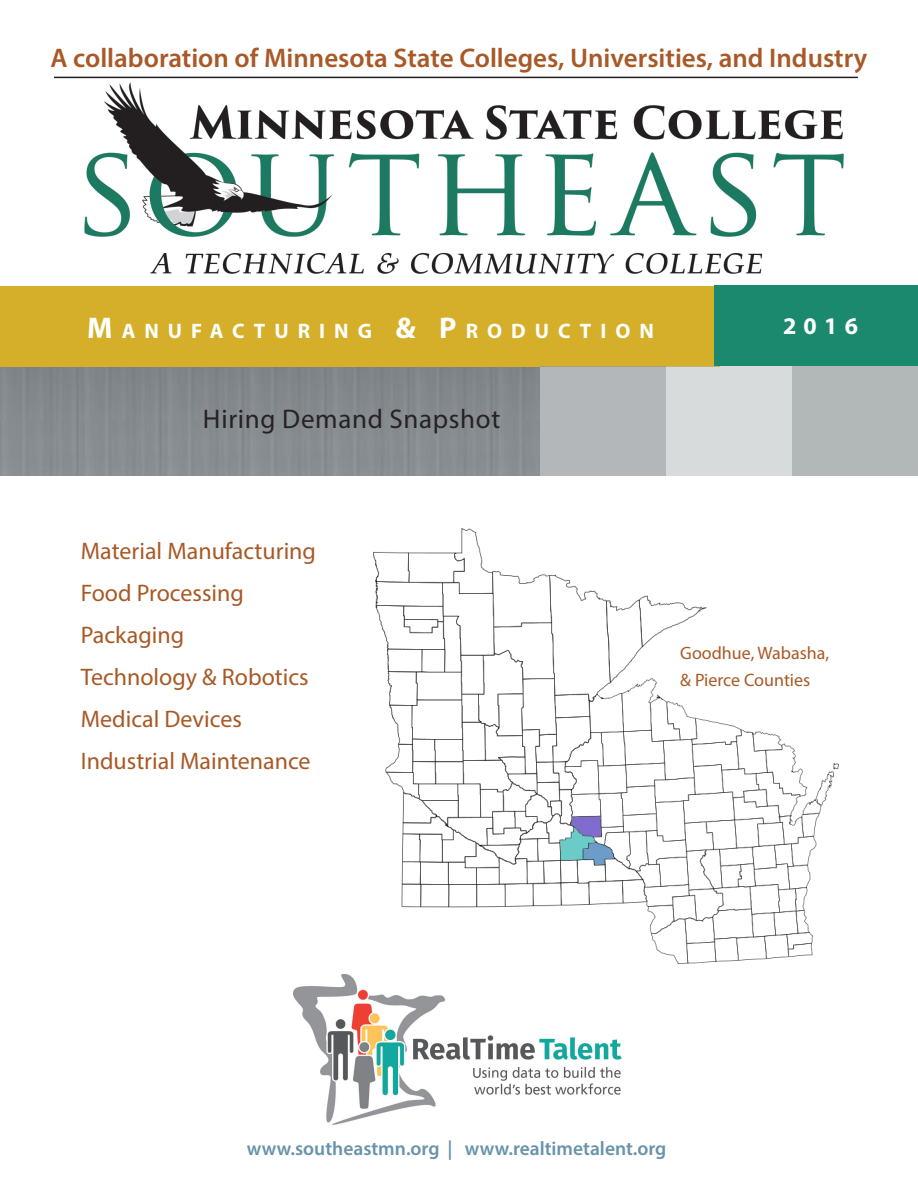
<style>
.page{position:relative;width:918px;height:1188px;background:#fff}
.page>*{position:absolute;margin:0;border:0;box-sizing:border-box;transform-origin:0 0}
.News_title_flash{font:600 27px "Myriad Pro";color:#a85927}
.Cover_page_tagline{font:27px "Myriad Pro";letter-spacing:.025em;color:#252223}
.Head_1{font:24px "Myriad Pro";color:#a85926}
.Cover_page_title{font:700 24px "Myriad Pro";color:#fff}
.Cover_page_title-2{font:700 21px "Myriad Pro";letter-spacing:.43em;color:#fff}
.News_title_flash-2{font:600 19.5px "Myriad Pro";color:#6793ac}
.Head_1-2{font:18px "Myriad Pro";color:#a85926}
.s1{font-size:30px}
</style>
<div class="page">
<img style="left:84px;top:82px;width:760px;height:192px">
<hr style="left:54px;top:77px;width:804px;height:1px;background:#231f20">
<div style="left:0;top:286px;width:720px;height:81px;background:#d5af29"></div>
<div style="left:714px;top:285px;width:204px;height:81px;background:#1b896e"></div>
<div style="left:540px;top:367px;width:126px;height:109px;background:#b3b7b9"></div>
<div style="left:666px;top:367px;width:126px;height:109px;background:#d8dbdb"></div>
<div style="left:792px;top:367px;width:126px;height:109px;background:#b2b7b8"></div>
<img style="left:293px;top:974px;width:329px;height:151px">
<img style="left:373px;top:528px;width:466px;height:436px">
<p class="News_title_flash" style="left:51px;top:40px;width:818px">A collaboration of Minnesota State Colleges, Universities, and Industry</p>
<p class="Cover_page_title-2" style="left:87px;top:317px;width:568px"><span class="s1">M</span>ANUFACTURING <span class="s1">&amp; P</span>RODUCTION</p>
<p class="Cover_page_tagline" style="left:203px;top:403px;width:299px">Hiring Demand Snapshot</p>
<p class="Cover_page_title" style="left:783px;top:310px;width:76px">2016</p>
<p class="Head_1" style="left:81px;top:536px;width:237px">Material Manufacturing</p>
<p class="Head_1" style="left:81px;top:578px;width:165px">Food Processing</p>
<p class="Head_1" style="left:81px;top:620px;width:105px">Packaging</p>
<p class="Head_1" style="left:81px;top:662px;width:229px">Technology &amp; Robotics</p>
<p class="Head_1" style="left:81px;top:704px;width:163px">Medical Devices</p>
<p class="Head_1" style="left:81px;top:746px;width:231px">Industrial Maintenance</p>
<p class="Head_1-2" style="left:680px;top:642px;width:150px">Goodhue, Wabasha,</p>
<p class="Head_1-2" style="left:680px;top:669px;width:131px">&amp; Pierce Counties</p>
<p class="News_title_flash-2" style="left:247px;top:1136px;width:421px">www.southeastmn.org | www.realtimetalent.org</p>
</div>
